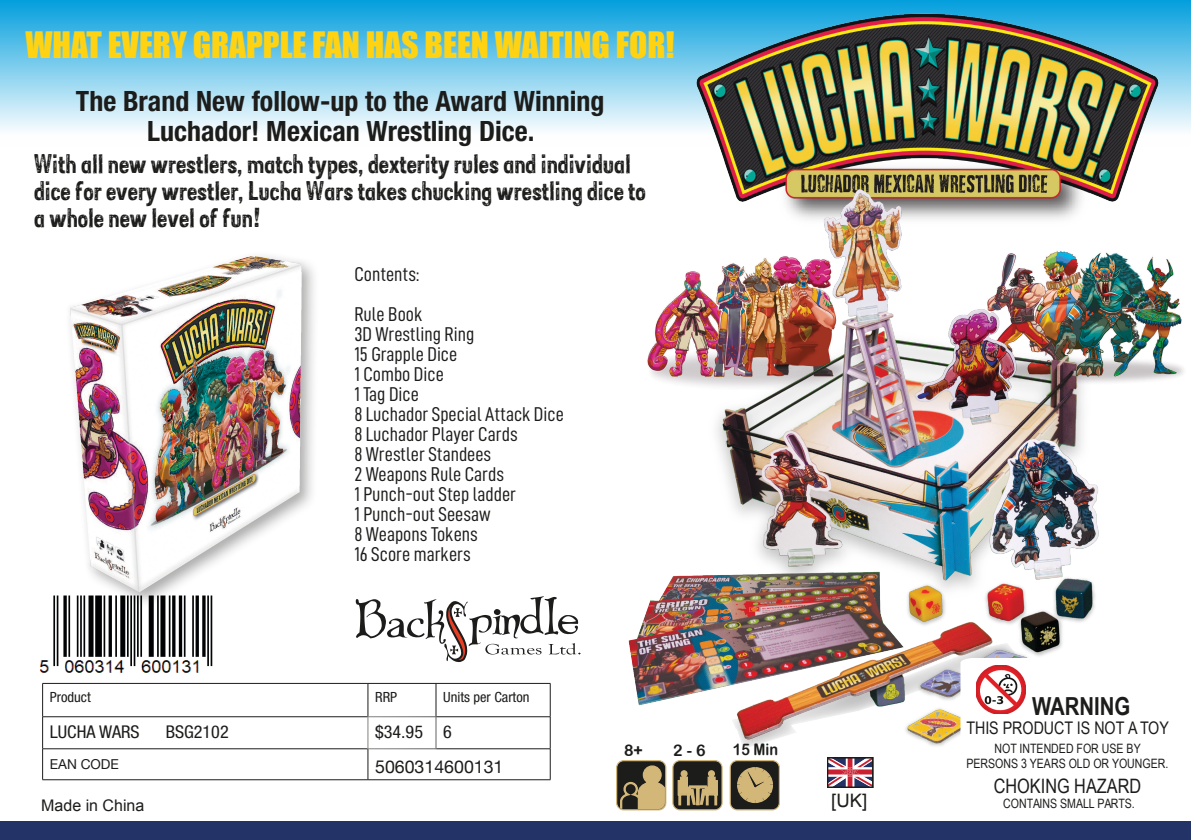
<style>
.page{position:relative;width:1191px;height:840px;background:#fff}
.page>*{position:absolute;margin:0;border:0;box-sizing:border-box;transform-origin:0 0}
.t1{font:33.4px "Impact";color:#ffd311}
.t2{font:700 condensed 28px "Helvetica Neue";color:#1c1c1b}
.t3{font:700 24.8px "Arial Narrow";color:#1c1c1b}
.t4{font:22px/26.8px "Sans Culottes";color:#1c1c1b}
.t5{font:20px "D DIN Condensed";color:#1c1c1b}
.t6{font:19.8px "Arial Narrow";color:#1c1c1b}
.t7{font:18.6px "Arial";color:#1c1c1b}
.t8{font:17.8px "Helvetica Neue";color:#1c1c1b}
.t9{font:condensed 17.6px "Helvetica Neue";color:#1c1c1b}
.t10{font:17.4px "Arial Narrow";color:#1c1c1b}
.t11{font:16px "Arial";color:#1c1c1b}
.t12{font:16px "Arial Rounded MT Bold";color:#1c1c1b}
.t13{font:16px "Arial Rounded MT Bold";color:#1c1c1b;scale:.9 1}
.t14{font:condensed 14px "Helvetica Neue";color:#1c1c1b}
.t15{font:13.6px "Helvetica Neue";color:#1c1c1b}
.t16{font:13px/14.8px "Arial Narrow";color:#1c1c1b;text-align:center}
</style>
<div class="page">
<div style="left:0;top:0;width:1191px;height:147px;background:linear-gradient(to bottom,#049fdd,#fff)"></div>
<img style="left:652px;top:0;width:536px;height:141px">
<img style="left:540px;top:141px;width:651px;height:608px">
<div style="left:0;top:821px;width:1191px;height:18px;background:#243367"></div>
<svg style="left:43px;top:683px;width:507px;height:96px"></svg>
<hr style="left:42px;top:682px;width:326px;height:1px;background:#1c1c1b">
<hr style="left:42px;top:683px;width:1px;height:33px;background:#1c1c1b">
<hr style="left:368px;top:682px;width:68px;height:1px;background:#1c1c1b">
<hr style="left:367px;top:683px;width:1px;height:33px;background:#1c1c1b">
<hr style="left:436px;top:682px;width:114px;height:1px;background:#1c1c1b">
<hr style="left:435px;top:683px;width:1px;height:33px;background:#1c1c1b">
<hr style="left:550px;top:683px;width:1px;height:33px;background:#1c1c1b">
<hr style="left:42px;top:716px;width:326px;height:1px;background:#1c1c1b">
<hr style="left:42px;top:716px;width:1px;height:32px;background:#1c1c1b">
<hr style="left:436px;top:716px;width:114px;height:1px;background:#1c1c1b">
<hr style="left:550px;top:716px;width:1px;height:32px;background:#1c1c1b">
<hr style="left:42px;top:748px;width:326px;height:1px;background:#1c1c1b">
<hr style="left:42px;top:748px;width:1px;height:31px;background:#1c1c1b">
<hr style="left:367px;top:748px;width:1px;height:31px;background:#1c1c1b">
<hr style="left:436px;top:748px;width:114px;height:1px;background:#1c1c1b">
<hr style="left:550px;top:748px;width:1px;height:31px;background:#1c1c1b">
<hr style="left:42px;top:779px;width:326px;height:1px;background:#1c1c1b">
<hr style="left:368px;top:779px;width:68px;height:1px;background:#1c1c1b">
<hr style="left:436px;top:779px;width:114px;height:1px;background:#1c1c1b">
<hr style="left:368px;top:716px;width:68px;height:1px;background:#fff">
<hr style="left:367px;top:716px;width:1px;height:32px;background:#fff">
<hr style="left:435px;top:716px;width:1px;height:32px;background:#fff">
<hr style="left:368px;top:748px;width:68px;height:1px;background:#fff">
<svg style="left:616px;top:760px;width:164px;height:50px;background:#7f7359"></svg>
<svg style="left:830px;top:760px;width:40px;height:24px"></svg>
<div style="left:827px;top:757px;width:46px;height:30px;border:2px solid #1c1c1b"></div>
<img style="left:39px;top:603px;width:174px;height:70px">
<div style="left:64px;top:251px;width:255px;height:358px;background:#1c1c1b;opacity:.37"></div>
<img style="left:53px;top:253px;width:266px;height:350px">
<svg style="left:355px;top:595px;width:226px;height:66px"></svg>
<svg style="left:960px;top:657px;width:214px;height:92px"></svg>
<p class="t1" style="left:25px;top:19px;width:650px">WHAT EVERY GRAPPLE FAN HAS BEEN WAITING FOR!</p>
<p class="t2" style="left:76px;top:84px;width:530px">The Brand New follow-up to the Award Winning</p>
<p class="t2" style="left:147px;top:114px;width:389px">Luchador! Mexican Wrestling Dice.</p>
<p class="t4" style="left:34px;top:150px;width:613px">With all new wrestlers, match types, dexterity rules and individual dice for every wrestler, Lucha Wars takes chucking wrestling dice to a whole new level of fun!</p>
<p class="t5" style="left:354px;top:263px;width:66px">Contents:</p>
<p class="t5" style="left:354px;top:303px;width:69px">Rule Book</p>
<p class="t5" style="left:354px;top:323px;width:121px">3D Wrestling Ring</p>
<p class="t5" style="left:354px;top:343px;width:104px">15 Grapple Dice</p>
<p class="t5" style="left:354px;top:363px;width:91px">1 Combo Dice</p>
<p class="t5" style="left:354px;top:383px;width:66px">1 Tag Dice</p>
<p class="t5" style="left:354px;top:403px;width:211px">8 Luchador Special Attack Dice</p>
<p class="t5" style="left:354px;top:423px;width:165px">8 Luchador Player Cards</p>
<p class="t5" style="left:354px;top:443px;width:138px">8 Wrestler Standees</p>
<p class="t5" style="left:354px;top:463px;width:151px">2 Weapons Rule Cards</p>
<p class="t5" style="left:354px;top:483px;width:163px">1 Punch-out Step ladder</p>
<p class="t5" style="left:354px;top:503px;width:138px">1 Punch-out Seesaw</p>
<p class="t5" style="left:354px;top:523px;width:125px">8 Weapons Tokens</p>
<p class="t5" style="left:354px;top:543px;width:118px">16 Score markers</p>
<p class="t14" style="left:50px;top:688px;width:42px">Product</p>
<p class="t14" style="left:375px;top:688px;width:23px">RRP</p>
<p class="t14" style="left:443px;top:688px;width:88px">Units per Carton</p>
<p class="t9" style="left:50px;top:720px;width:91px">LUCHA WARS</p>
<p class="t9" style="left:166px;top:720px;width:65px">BSG2102</p>
<p class="t9" style="left:375px;top:720px;width:49px">$34.95</p>
<p class="t9" style="left:443px;top:720px;width:10px">6</p>
<p class="t15" style="left:50px;top:753px;width:71px">EAN CODE</p>
<p class="t8" style="left:375px;top:753px;width:130px">5060314600131</p>
<p class="t11" style="left:41px;top:794px;width:105px">Made in China</p>
<p class="t12" style="left:624px;top:740px;width:20px">8+</p>
<p class="t12" style="left:673px;top:740px;width:34px">2 - 6</p>
<p class="t13" style="left:733px;top:739px;width:52px">15 Min</p>
<p class="t7" style="left:831px;top:788px;width:38px">[UK]</p>
<p class="t3" style="left:1032px;top:687px;width:100px">WARNING</p>
<p class="t10" style="left:966px;top:714px;width:204px">THIS PRODUCT IS NOT A TOY</p>
<p class="t16" style="left:966px;top:740px;width:203px">NOT INTENDED FOR USE BY<br>PERSONS 3 YEARS OLD OR YOUNGER.</p>
<p class="t6" style="left:993px;top:770px;width:149px">CHOKING HAZARD</p>
<p class="t16" style="left:1003px;top:794px;width:133px">CONTAINS SMALL PARTS.</p>
</div>
